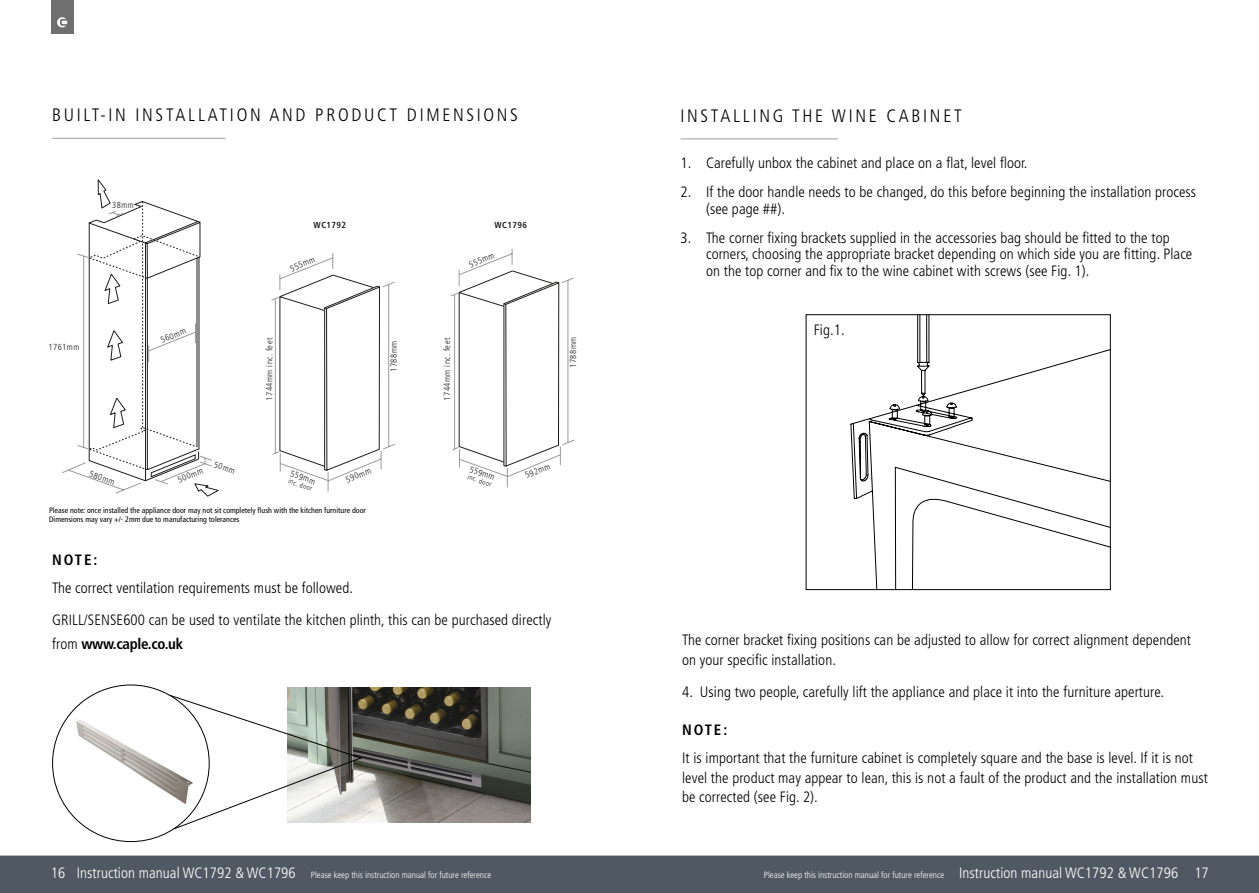
<style>
.page{position:relative;width:1259px;height:893px;background:#fff}
.page>*{position:absolute;margin:0;border:0;box-sizing:border-box;transform-origin:0 0}
.t1{font:300 condensed 18px "Frutiger";letter-spacing:.15em;color:#000}
.t2{font:300 condensed 15px/16.5px "Frutiger";letter-spacing:.005em;color:#000}
.t3{font:700 condensed 15px "Frutiger";letter-spacing:-.02em;color:#000}
.t4{font:300 condensed 9px "Frutiger";color:#fff}
.t5{font:300 condensed 8.7px "Frutiger";letter-spacing:.05em;color:#1d1e1c}
.t6{font:700 condensed 8.7px "Frutiger";letter-spacing:.05em;color:#1d1e1c}
.t7{font:condensed 7.95px/9.4px "Frutiger";color:#010202}
.t8{font:300 condensed 7.05px "Frutiger";color:#1d1e1c}
.s1{font-weight:300}
.s2{font-size:15px}
</style>
<div class="page">
<div style="left:0;top:855px;width:1259px;height:38px;background:#505963"></div>
<div style="left:51px;top:0;width:22px;height:33px;background:#706f6f"></div>
<svg style="left:57px;top:17px;width:10px;height:10px"></svg>
<img style="left:287px;top:688px;width:243px;height:135px">
<hr style="left:52px;top:138px;width:173px;height:1px;background:#9d9d9c">
<svg style="left:271px;top:253px;width:111px;height:239px"></svg>
<svg style="left:324px;top:270px;width:71px;height:197px"></svg>
<svg style="left:450px;top:248px;width:125px;height:240px"></svg>
<svg style="left:62px;top:179px;width:157px;height:318px"></svg>
<img style="left:67px;top:710px;width:102px;height:103px">
<svg style="left:169px;top:694px;width:194px;height:136px"></svg>
<hr style="left:680px;top:139px;width:158px;height:1px;background:#9d9d9c">
<svg style="left:850px;top:316px;width:258px;height:272px"></svg>
<div style="left:805px;top:314px;width:305px;height:276px;border:1px solid #000"></div>
<p class="t1" style="left:52px;top:104px;width:467px">BUILT-IN INSTALLATION AND PRODUCT DIMENSIONS</p>
<p class="t5" style="left:112px;top:200px;width:23px">38mm</p>
<p class="t5" style="left:48px;top:342px;width:33px">1761mm</p>
<p class="t5" style="left:159px;top:336px;width:28px;rotate:-23deg">560mm</p>
<p class="t6" style="left:314px;top:220px;width:34px">WC1792</p>
<p class="t6" style="left:494px;top:220px;width:34px">WC1796</p>
<p class="t5" style="left:288px;top:264px;width:28px;rotate:-23deg">555mm</p>
<p class="t5" style="left:467px;top:260px;width:28px;rotate:-23deg">555mm</p>
<p class="t5" style="left:265px;top:401px;width:64px;rotate:-90deg">1744mm inc. feet</p>
<p class="t5" style="left:442px;top:401px;width:64px;rotate:-90deg">1744mm inc. feet</p>
<p class="t5" style="left:389px;top:372px;width:33px;rotate:-90deg">1788mm</p>
<p class="t5" style="left:568px;top:368px;width:33px;rotate:-90deg">1788mm</p>
<p class="t5" style="left:91px;top:469px;width:28px;rotate:20deg">580mm</p>
<p class="t5" style="left:176px;top:475px;width:28px;rotate:-22deg">500mm</p>
<p class="t5" style="left:216px;top:459px;width:23px;rotate:20deg">50mm</p>
<p class="t5" style="left:292px;top:468px;width:28px;rotate:19deg">559mm</p>
<p class="t8" style="left:290px;top:477px;width:26px;rotate:19deg">inc. door</p>
<p class="t5" style="left:344px;top:475px;width:28px;rotate:-22deg">590mm</p>
<p class="t5" style="left:471px;top:464px;width:28px;rotate:19deg">559mm</p>
<p class="t8" style="left:469px;top:473px;width:26px;rotate:19deg">inc. door</p>
<p class="t5" style="left:523px;top:471px;width:28px;rotate:-22deg">592mm</p>
<p class="t7" style="left:49px;top:505px;width:318px">Please note: once installed the appliance door may not sit completely flush with the kitchen furniture door<br>Dimensions may vary +/- 2mm due to manufacturing tolerances</p>
<p class="t3" style="left:52px;top:551px;width:47px">NOTE:</p>
<p class="t2" style="left:52px;top:572px;width:501px;line-height:32.2px">The correct ventilation requirements must be followed.<br>GRILL/SENSE600 can be used to ventilate the kitchen plinth, this can be purchased directly</p>
<p class="t3" style="left:52px;top:635px;width:133px"><span class="s1">from</span> www.caple.co.uk</p>
<p class="t1" style="left:680px;top:105px;width:283px">INSTALLING THE WINE CABINET</p>
<p class="t2" style="left:680px;top:155px;width:348px">1. Carefully unbox the cabinet and place on a flat, level floor.</p>
<p class="t2" style="left:706px;top:184px;width:491px;text-indent:-26px">2. If the door handle needs to be changed, do this before beginning the installation process (see page ##).</p>
<p class="t2" style="left:706px;top:230px;width:488px;text-indent:-26px">3. The corner fixing brackets supplied in the accessories bag should be fitted to the top corners, choosing the appropriate bracket depending on which side you are fitting. Place on the top corner and fix to the wine cabinet with screws (see Fig. 1).</p>
<p class="t2" style="left:813px;top:322px;width:32px">Fig.1.</p>
<p class="t2" style="left:682px;top:631px;width:510px;line-height:19.5px">The corner bracket fixing positions can be adjusted to allow for correct alignment dependent on your specific installation.</p>
<p class="t2" style="left:682px;top:684px;width:483px">4. Using two people, carefully lift the appliance and place it into the furniture aperture.</p>
<p class="t3" style="left:682px;top:721px;width:47px">NOTE:</p>
<p class="t2" style="left:682px;top:749px;width:527px;line-height:19.5px">It is important that the furniture cabinet is completely square and the base is level. If it is not level the product may appear to lean, this is not a fault of the product and the installation must be corrected (see Fig. 2).</p>
<p class="t4" style="left:51px;top:869px;width:442px"><span class="s2">16 Instruction manual WC1792 &amp; WC1796</span> Please keep this instruction manual for future reference</p>
<p class="t4" style="left:764px;top:869px;width:446px">Please keep this instruction manual for future reference <span class="s2">Instruction manual WC1792 &amp; WC1796 17</span></p>
</div>
